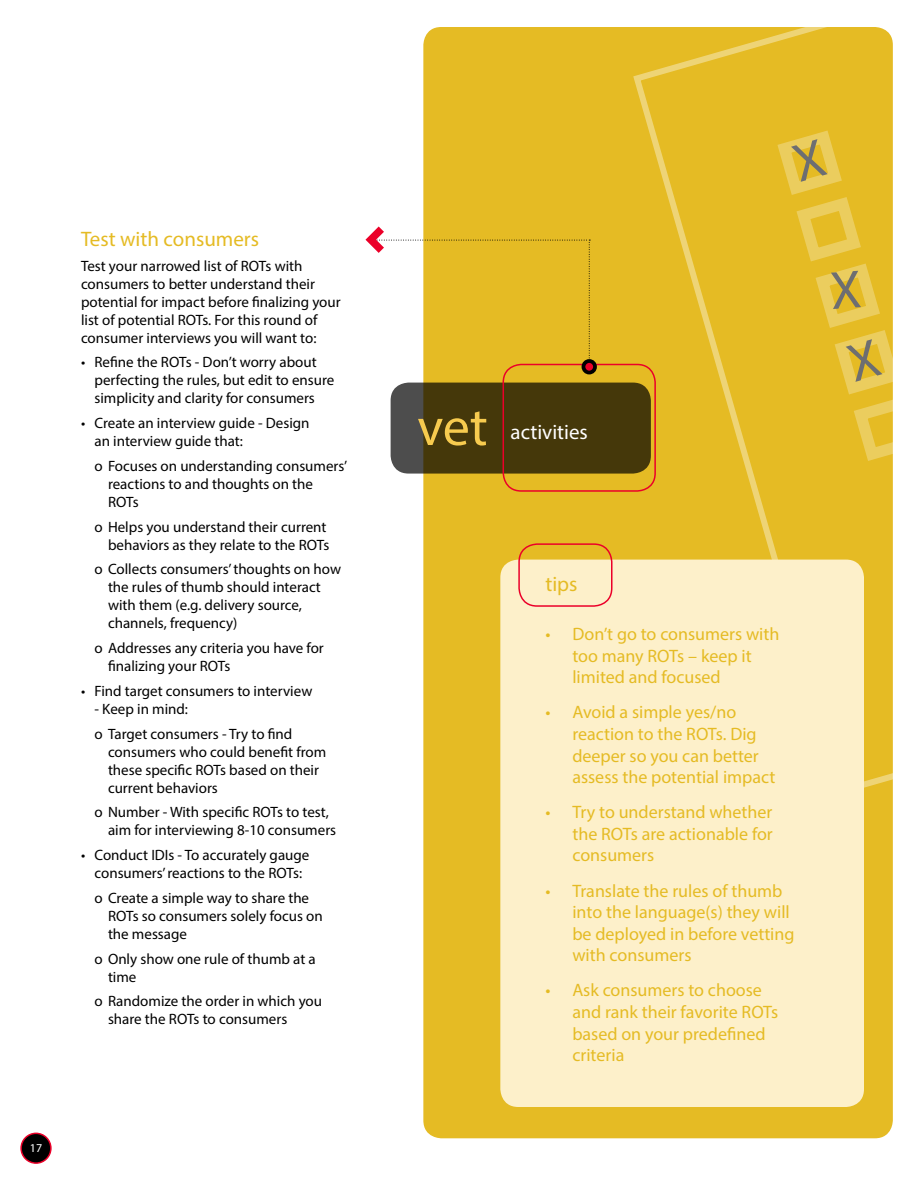
<style>
.page{position:relative;width:918px;height:1188px;background:#fff}
.page>*{position:absolute;margin:0;border:0;box-sizing:border-box;transform-origin:0 0}
.t1{font:54px "Myriad Pro";color:#f7cb4f}
.t2{font:21px "Myriad Pro";color:#e5bb24}
.t3{font:21px "Myriad Pro";color:#fff}
.t4{font:18px/21.6px "Myriad Pro";color:#e5bb24}
.t5{font:15px/18px "Myriad Pro";color:#000}
.t6{font:12px "Myriad Pro";color:#fff}
</style>
<div class="page">
<div style="left:423px;top:27px;width:470px;height:1111px;background:#e5bb24;border-radius:18px"></div>
<svg style="left:630px;top:27px;width:263px;height:771px"></svg>
<svg style="left:391px;top:383px;width:260px;height:91px;background:#473b12"></svg>
<div style="left:503px;top:364px;width:153px;height:128px;border:2px solid #eb0029;border-radius:18px"></div>
<div style="left:500px;top:560px;width:364px;height:547px;background:#fdf0ca;border-radius:18px"></div>
<div style="left:518px;top:543px;width:95px;height:64px;border:2px solid #eb0029;border-radius:18px"></div>
<div style="left:583px;top:361px;width:12px;height:12px;background:#eb0029;border-radius:50%"></div>
<div style="left:582px;top:359px;width:15px;height:15px;border:4px solid #000;border-radius:50%"></div>
<svg style="left:365px;top:219px;width:225px;height:148px"></svg>
<div style="left:21px;top:1133px;width:30px;height:30px;background:#000;border-radius:50%"></div>
<div style="left:20px;top:1133px;width:32px;height:31px;border:2px solid #eb0029;border-radius:50%"></div>
<svg style="left:770px;top:124px;width:123px;height:344px"></svg>
<h2 class="t2" style="left:81px;top:226px;width:180px">Test with consumers</h2>
<p class="t5" style="left:81px;top:256px;width:261px">Test your narrowed list of ROTs with consumers to better understand their potential for impact before finalizing your list of potential ROTs. For this round of consumer interviews you will want to:</p>
<p class="t5" style="left:94px;top:353px;width:241px;text-indent:-14px">• Refine the ROTs - Don’t worry about perfecting the rules, but edit to ensure simplicity and clarity for consumers</p>
<p class="t5" style="left:94px;top:414px;width:217px;text-indent:-14px">• Create an interview guide - Design an interview guide that:</p>
<p class="t5" style="left:108px;top:457px;width:241px;text-indent:-14px">ο Focuses on understanding consumers’ reactions to and thoughts on the<br>ROTs</p>
<p class="t5" style="left:94px;top:517px;width:236px;text-align:right">ο Helps you understand their current behaviors as they relate to the ROTs</p>
<p class="t5" style="left:108px;top:560px;width:235px;text-indent:-14px">ο Collects consumers’ thoughts on how the rules of thumb should interact with them (e.g. delivery source, channels, frequency)</p>
<p class="t5" style="left:108px;top:639px;width:217px;text-indent:-14px">ο Addresses any criteria you have for finalizing your ROTs</p>
<p class="t5" style="left:81px;top:682px;width:233px">• Find target consumers to interview</p>
<p class="t5" style="left:94px;top:696px;width:199px;line-height:24.8px">- Keep in mind:<br>ο Target consumers - Try to find</p>
<p class="t5" style="left:108px;top:742px;width:220px">consumers who could benefit from these specific ROTs based on their current behaviors</p>
<p class="t5" style="left:108px;top:803px;width:230px;text-indent:-14px">ο Number - With specific ROTs to test, aim for interviewing 8-10 consumers</p>
<p class="t5" style="left:81px;top:846px;width:230px;text-align:center">• Conduct IDIs - To accurately gauge consumers’ reactions to the ROTs:</p>
<p class="t5" style="left:108px;top:889px;width:216px;text-indent:-14px">ο Create a simple way to share the<br>ROTs so consumers solely focus on the message</p>
<p class="t5" style="left:108px;top:949px;width:209px;text-indent:-14px">ο Only show one rule of thumb at a time</p>
<p class="t5" style="left:108px;top:992px;width:216px;text-indent:-14px">ο Randomize the order in which you share the ROTs to consumers</p>
<p class="t6" style="left:30px;top:1140px;width:14px">17</p>
<h1 class="t1" style="left:417px;top:394px;width:72px">vet</h1>
<h2 class="t3" style="left:511px;top:419px;width:79px">activities</h2>
<h2 class="t2" style="left:545px;top:571px;width:34px">tips</h2>
<p class="t4" style="left:572px;top:623px;width:209px;text-indent:-27px">• Don’t go to consumers with too many ROTs – keep it limited and focused</p>
<p class="t4" style="left:572px;top:701px;width:205px;text-indent:-27px">• Avoid a simple yes/no reaction to the ROTs. Dig deeper so you can better assess the potential impact</p>
<p class="t4" style="left:572px;top:801px;width:202px;text-align:justify;text-indent:-27px">• Try to understand whether the ROTs are actionable for consumers</p>
<p class="t4" style="left:572px;top:879px;width:224px;text-indent:-27px">• Translate the rules of thumb into the language(s) they will be deployed in before vetting with consumers</p>
<p class="t4" style="left:572px;top:979px;width:208px;text-indent:-27px">• Ask consumers to choose and rank their favorite ROTs based on your predefined criteria</p>
</div>
